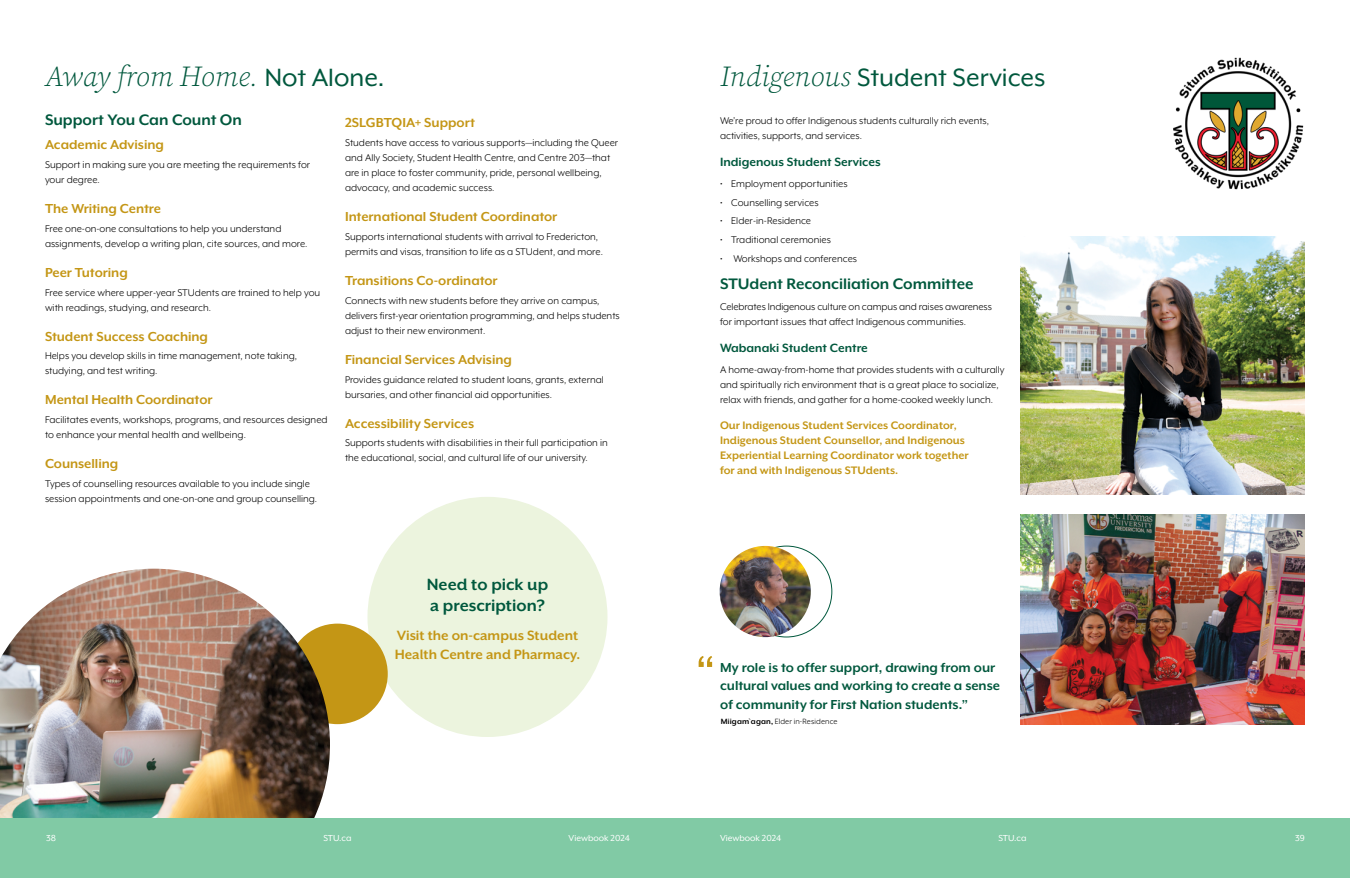
<style>
.page{position:relative;width:1350px;height:878px;background:#fff}
.page>*{position:absolute;margin:0;border:0;box-sizing:border-box;transform-origin:0 0}
.t1{font:28.75px "Mr Eaves XL Mod OT";color:#00583d}
.t2{font:italic 300 28.75px "Source Serif Pro";letter-spacing:-.01em;color:#00583d}
.Call-out_copy{font:700 18.75px/21.2px "Mr Eaves XL San OT";color:#00583d}
.H3_copy{font:700 17.5px "Mr Eaves XL Mod OT";color:#00583d}
.Call-out_copy-2{font:700 15.5px/18.6px "Mr Eaves XL San OT";color:#c49615}
.Numbers{font:700 15px "Mr Eaves XL Mod OT";color:#c49615}
.Quotes{font:700 15px/18.8px "Mr Eaves XL Mod OT";color:#00583d}
.H3_copy-2{font:700 13.75px "Mr Eaves XL Mod OT";color:#00583d}
.Call-out_copy-3{font:700 12.5px/15px "Mr Eaves XL San OT";color:#c49615}
.Body_Copy_copy{font:11.25px/15px "Mr Eaves XL Mod OT";color:#000}
.t3{font:10px "Mr Eaves XL Mod OT";color:#fff}
.t4{font:8.75px "Mr Eaves XL Mod OT";letter-spacing:.01em;color:#000}
.s1{font-family:"Mr Eaves XL Mod OT";font-weight:400;font-style:normal}
.s2{font-family:"Source Serif Pro";font-weight:300;font-style:italic}
.s3{font-weight:700}
</style>
<div class="page">
<div style="left:368px;top:497px;width:239px;height:240px;background:#ecf4de;border-radius:50%"></div>
<div style="left:287px;top:623px;width:101px;height:101px;background:#c49615;border-radius:50%"></div>
<img style="left:0;top:568px;width:330px;height:250px">
<img style="left:1020px;top:236px;width:285px;height:258px">
<img style="left:1020px;top:514px;width:285px;height:210px">
<svg style="left:699px;top:656px;width:13px;height:11px"></svg>
<img style="left:720px;top:546px;width:91px;height:91px;border-radius:46px">
<img style="left:1173px;top:57px;width:131px;height:133px">
<div style="left:0;top:818px;width:1350px;height:60px;background:#81caa5"></div>
<p class="t2" style="left:45px;top:58px;width:341px">Away from Home. <span class="s1">Not Alone.</span></p>
<p class="H3_copy" style="left:45px;top:110px;width:198px">Support You Can Count On</p>
<p class="Numbers" style="left:45px;top:136px;width:120px">Academic Advising</p>
<p class="Body_Copy_copy" style="left:45px;top:157px;width:267px">Support in making sure you are meeting the requirements for your degree.</p>
<p class="Numbers" style="left:45px;top:200px;width:118px">The Writing Centre</p>
<p class="Body_Copy_copy" style="left:45px;top:221px;width:264px">Free one-on-one consultations to help you understand assignments, develop a writing plan, cite sources, and more.</p>
<p class="Numbers" style="left:45px;top:264px;width:84px">Peer Tutoring</p>
<p class="Body_Copy_copy" style="left:45px;top:284px;width:277px">Free service where upper-year STUdents are trained to help you with readings, studying, and research.</p>
<p class="Numbers" style="left:45px;top:328px;width:165px">Student Success Coaching</p>
<p class="Body_Copy_copy" style="left:45px;top:348px;width:254px">Helps you develop skills in time management, note taking, studying, and test writing.</p>
<p class="Numbers" style="left:45px;top:391px;width:169px">Mental Health Coordinator</p>
<p class="Body_Copy_copy" style="left:45px;top:412px;width:284px">Facilitates events, workshops, programs, and resources designed to enhance your mental health and wellbeing.</p>
<p class="Numbers" style="left:45px;top:455px;width:75px">Counselling</p>
<p class="Body_Copy_copy" style="left:45px;top:476px;width:274px">Types of counselling resources available to you include single session appointments and one-on-one and group counselling.</p>
<p class="Numbers" style="left:345px;top:114px;width:131px">2SLGBTQIA+ Support</p>
<p class="Body_Copy_copy" style="left:345px;top:135px;width:275px">Students have access to various supports—including the Queer and Ally Society, Student Health Centre, and Centre 203—that are in place to foster community, pride, personal wellbeing, advocacy, and academic success.</p>
<p class="Numbers" style="left:345px;top:208px;width:214px">International Student Coordinator</p>
<p class="Body_Copy_copy" style="left:345px;top:229px;width:259px">Supports international students with arrival to Fredericton, permits and visas, transition to life as a STUdent, and more.</p>
<p class="Numbers" style="left:345px;top:272px;width:154px">Transitions Co-ordinator</p>
<p class="Body_Copy_copy" style="left:345px;top:293px;width:276px">Connects with new students before they arrive on campus, delivers first-year orientation programming, and helps students adjust to their new environment.</p>
<p class="Numbers" style="left:345px;top:351px;width:168px">Financial Services Advising</p>
<p class="Body_Copy_copy" style="left:345px;top:371px;width:260px">Provides guidance related to student loans, grants, external bursaries, and other financial aid opportunities.</p>
<p class="Numbers" style="left:345px;top:414px;width:131px">Accessibility Services</p>
<p class="Body_Copy_copy" style="left:345px;top:435px;width:264px">Supports students with disabilities in their full participation in the educational, social, and cultural life of our university.</p>
<p class="Call-out_copy" style="left:427px;top:574px;width:123px">Need to pick up a prescription?</p>
<p class="Call-out_copy-2" style="left:395px;top:626px;width:187px">Visit the on-campus Student<br>Health Centre and Pharmacy.</p>
<p class="t1" style="left:720px;top:62px;width:327px"><span class="s2">Indigenous</span> Student Services</p>
<p class="Body_Copy_copy" style="left:720px;top:113px;width:271px">We’re proud to offer Indigenous students culturally rich events, activities, supports, and services.</p>
<p class="H3_copy-2" style="left:720px;top:154px;width:162px">Indigenous Student Services</p>
<p class="Body_Copy_copy" style="left:720px;top:176px;width:129px">• Employment opportunities</p>
<p class="Body_Copy_copy" style="left:720px;top:194px;width:100px">• Counselling services</p>
<p class="Body_Copy_copy" style="left:720px;top:213px;width:93px">• Elder-in-Residence</p>
<p class="Body_Copy_copy" style="left:720px;top:232px;width:112px">• Traditional ceremonies</p>
<p class="Body_Copy_copy" style="left:720px;top:251px;width:139px">• Workshops and conferences</p>
<p class="H3_copy" style="left:720px;top:274px;width:255px">STUdent Reconciliation Committee</p>
<p class="Body_Copy_copy" style="left:720px;top:299px;width:273px">Celebrates Indigenous culture on campus and raises awareness for important issues that affect Indigenous communities.</p>
<p class="H3_copy-2" style="left:720px;top:340px;width:149px">Wabanaki Student Centre</p>
<p class="Body_Copy_copy" style="left:720px;top:362px;width:286px">A home-away-from-home that provides students with a culturally and spiritually rich environment that is a great place to socialize, relax with friends, and gather for a home-cooked weekly lunch.</p>
<p class="Call-out_copy-3" style="left:720px;top:418px;width:250px">Our Indigenous Student Services Coordinator, Indigenous Student Counsellor, and Indigenous Experiential Learning Coordinator work together for and with Indigenous STUdents.</p>
<p class="Quotes" style="left:720px;top:657px;width:281px">My role is to offer support, drawing from our cultural values and working to create a sense of community for First Nation students.”</p>
<p class="t4" style="left:721px;top:716px;width:118px"><span class="s3">Miigam`agan,</span> Elder in-Residence</p>
<p class="t3" style="left:46px;top:832px;width:11px">38</p>
<p class="t3" style="left:323px;top:832px;width:30px">STU.ca</p>
<p class="t3" style="left:569px;top:832px;width:63px">Viewbook 2024</p>
<p class="t3" style="left:720px;top:832px;width:63px">Viewbook 2024</p>
<p class="t3" style="left:998px;top:832px;width:30px">STU.ca</p>
<p class="t3" style="left:1295px;top:832px;width:11px">39</p>
</div>
